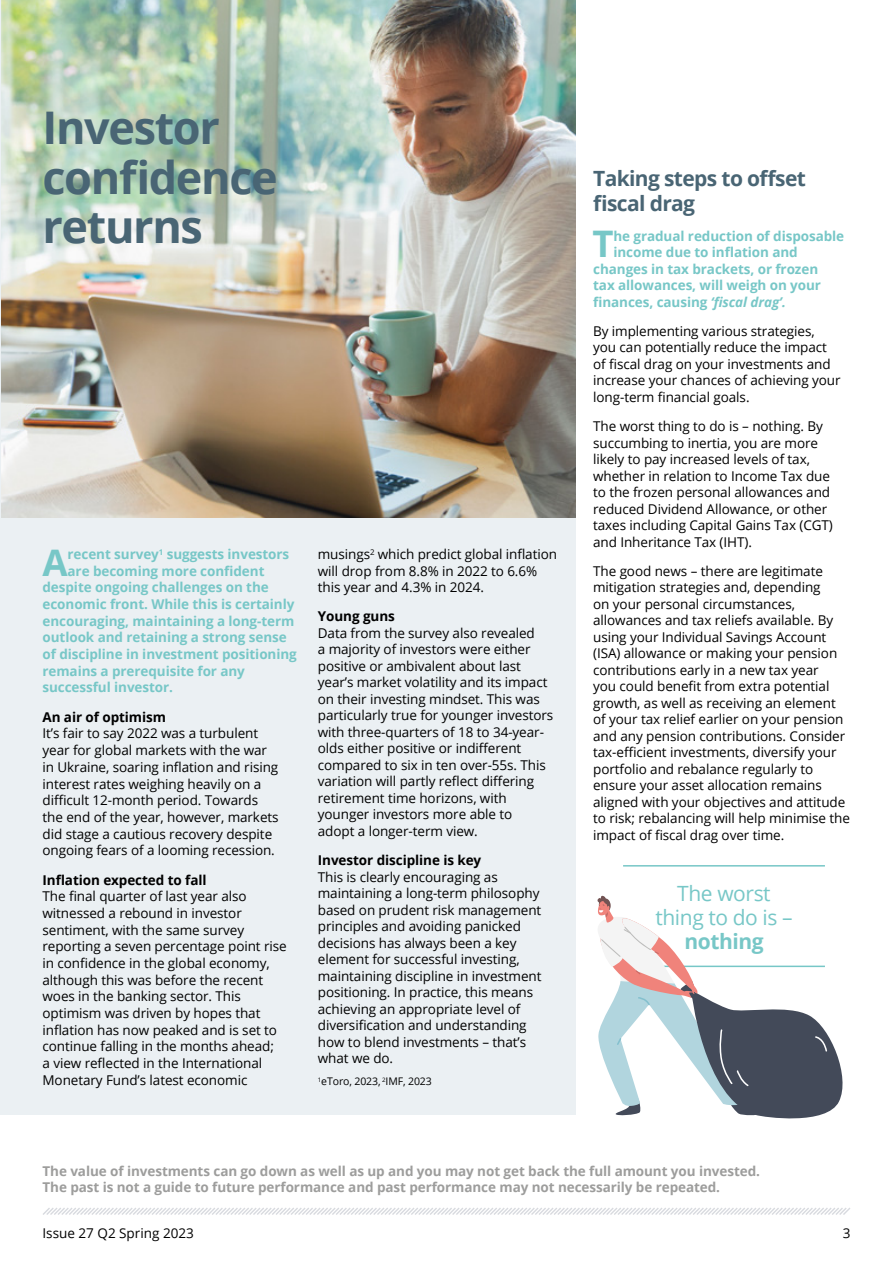
<style>
.page{position:relative;width:893px;height:1263px;background:#fff}
.page>*{position:absolute;margin:0;border:0;box-sizing:border-box;transform-origin:0 0}
.t1{font:700 45px/49.5px "Open Sans";letter-spacing:-.03em;color:#496574}
.t2{font:700 36.6px "Open Sans";color:#77c7c7}
.t3{font:700 21px/25.2px "Open Sans";letter-spacing:-.03em;color:#496574}
.t4{font:21px/24px "Open Sans";letter-spacing:-.02em;color:#77c7c7;text-align:center}
.t5{font:700 21px "Open Sans";letter-spacing:-.02em;color:#77c7c7}
.t6{font:13.5px/16.5px "Open Sans";letter-spacing:-.005em;color:#000}
.t7{font:700 13.5px "Open Sans";letter-spacing:-.005em;color:#77c7c7}
.t8{font:700 13.5px/16.5px "Open Sans";letter-spacing:-.005em;color:#9d9d9c}
.t9{font:700 13.5px "Open Sans";letter-spacing:-.005em;color:#000}
.t10{font:10.5px "Open Sans";letter-spacing:-.01em;color:#000}
.s1{font-style:italic}
</style>
<div class="page">
<svg style="left:43px;top:1208px;width:807px;height:7px"></svg>
<div style="left:0;top:0;width:575px;height:1114px;background:#ebf0f3"></div>
<img style="left:1px;top:0;width:574px;height:518px">
<hr style="left:623px;top:865px;width:202px;height:1px;background:#77c7c7">
<svg style="left:597px;top:896px;width:245px;height:222px"></svg>
<h1 class="t1" style="left:43px;top:102px;width:237px">Investor confidence returns</h1>
<h2 class="t2" style="left:43px;top:536px;width:27px">A</h2>
<p class="t7" style="left:68px;top:545px;width:223px">recent survey<sup>1</sup> suggests investors</p>
<p class="t7" style="left:68px;top:561px;width:198px">are becoming more confident</p>
<p class="t7" style="left:43px;top:578px;width:228px">despite ongoing challenges on the</p>
<p class="t7" style="left:43px;top:594px;width:253px">economic front. While this is certainly</p>
<p class="t7" style="left:43px;top:611px;width:253px">encouraging, maintaining a long-term</p>
<p class="t7" style="left:43px;top:628px;width:246px">outlook and retaining a strong sense</p>
<p class="t7" style="left:43px;top:645px;width:256px">of discipline in investment positioning</p>
<p class="t7" style="left:43px;top:661px;width:204px">remains a prerequisite for any</p>
<p class="t7" style="left:43px;top:678px;width:132px">successful investor.</p>
<p class="t9" style="left:43px;top:707px;width:125px">An air of optimism</p>
<p class="t6" style="left:43px;top:725px;width:238px">It’s fair to say 2022 was a turbulent year for global markets with the war in Ukraine, soaring inflation and rising interest rates weighing heavily on a difficult 12-month period. Towards the end of the year, however, markets did stage a cautious recovery despite ongoing fears of a looming recession.</p>
<p class="t9" style="left:43px;top:870px;width:166px">Inflation expected to fall</p>
<p class="t6" style="left:43px;top:888px;width:246px">The final quarter of last year also witnessed a rebound in investor sentiment, with the same survey reporting a seven percentage point rise in confidence in the global economy, although this was before the recent woes in the banking sector. This optimism was driven by hopes that inflation has now peaked and is set to continue falling in the months ahead;<br>a view reflected in the International Monetary Fund’s latest economic</p>
<p class="t6" style="left:318px;top:546px;width:241px">musings<sup>2</sup> which predict global inflation will drop from 8.8% in 2022 to 6.6% this year and 4.3% in 2024.</p>
<p class="t9" style="left:318px;top:607px;width:79px">Young guns</p>
<p class="t6" style="left:318px;top:624px;width:237px">Data from the survey also revealed<br>a majority of investors were either positive or ambivalent about last year’s market volatility and its impact on their investing mindset. This was particularly true for younger investors with three-quarters of 18 to 34-year&shy;olds either positive or indifferent compared to six in ten over-55s. This variation will partly reflect differing retirement time horizons, with younger investors more able to<br>adopt a longer-term view.</p>
<p class="t9" style="left:318px;top:851px;width:165px">Investor discipline is key</p>
<p class="t6" style="left:318px;top:868px;width:225px">This is clearly encouraging as maintaining a long-term philosophy based on prudent risk management principles and avoiding panicked decisions has always been a key element for successful investing, maintaining discipline in investment positioning. In practice, this means achieving an appropriate level of diversification and understanding how to blend investments – that’s what we do.</p>
<p class="t10" style="left:318px;top:1074px;width:116px"><sup>1</sup>eToro, 2023, <sup>2</sup>IMF, 2023</p>
<h3 class="t3" style="left:593px;top:165px;width:214px">Taking steps to offset fiscal drag</h3>
<h2 class="t2" style="left:592px;top:218px;width:23px">T</h2>
<p class="t7" style="left:613px;top:226px;width:232px">he gradual reduction of disposable</p>
<p class="t7" style="left:613px;top:243px;width:186px">income due to inflation and</p>
<p class="t7" style="left:593px;top:259px;width:227px">changes in tax brackets, or frozen</p>
<p class="t7" style="left:593px;top:276px;width:229px">tax allowances, will weigh on your</p>
<p class="t7" style="left:593px;top:292px;width:194px">finances, causing <span class="s1">‘fiscal drag’.</span></p>
<p class="t6" style="left:593px;top:322px;width:249px">By implementing various strategies, you can potentially reduce the impact of fiscal drag on your investments and increase your chances of achieving your long-term financial goals.</p>
<p class="t6" style="left:593px;top:418px;width:241px">The worst thing to do is – nothing. By succumbing to inertia, you are more likely to pay increased levels of tax, whether in relation to Income Tax due to the frozen personal allowances and reduced Dividend Allowance, or other taxes including Capital Gains Tax (CGT) and Inheritance Tax (IHT).</p>
<p class="t6" style="left:593px;top:562px;width:258px">The good news – there are legitimate mitigation strategies and, depending<br>on your personal circumstances, allowances and tax reliefs available. By using your Individual Savings Account (ISA) allowance or making your pension contributions early in a new tax year<br>you could benefit from extra potential growth, as well as receiving an element of your tax relief earlier on your pension and any pension contributions. Consider tax-efficient investments, diversify your portfolio and rebalance regularly to ensure your asset allocation remains aligned with your objectives and attitude to risk; rebalancing will help minimise the impact of fiscal drag over time.</p>
<h3 class="t4" style="left:655px;top:880px;width:139px">The worst thing to do is –</h3>
<h3 class="t5" style="left:684px;top:926px;width:81px">nothing</h3>
<p class="t8" style="left:43px;top:1162px;width:719px">The value of investments can go down as well as up and you may not get back the full amount you invested.<br>The past is not a guide to future performance and past performance may not necessarily be repeated.</p>
<p class="t6" style="left:43px;top:1224px;width:153px">Issue 27 Q2 Spring 2023</p>
<p class="t6" style="left:843px;top:1224px;width:9px">3</p>
</div>
